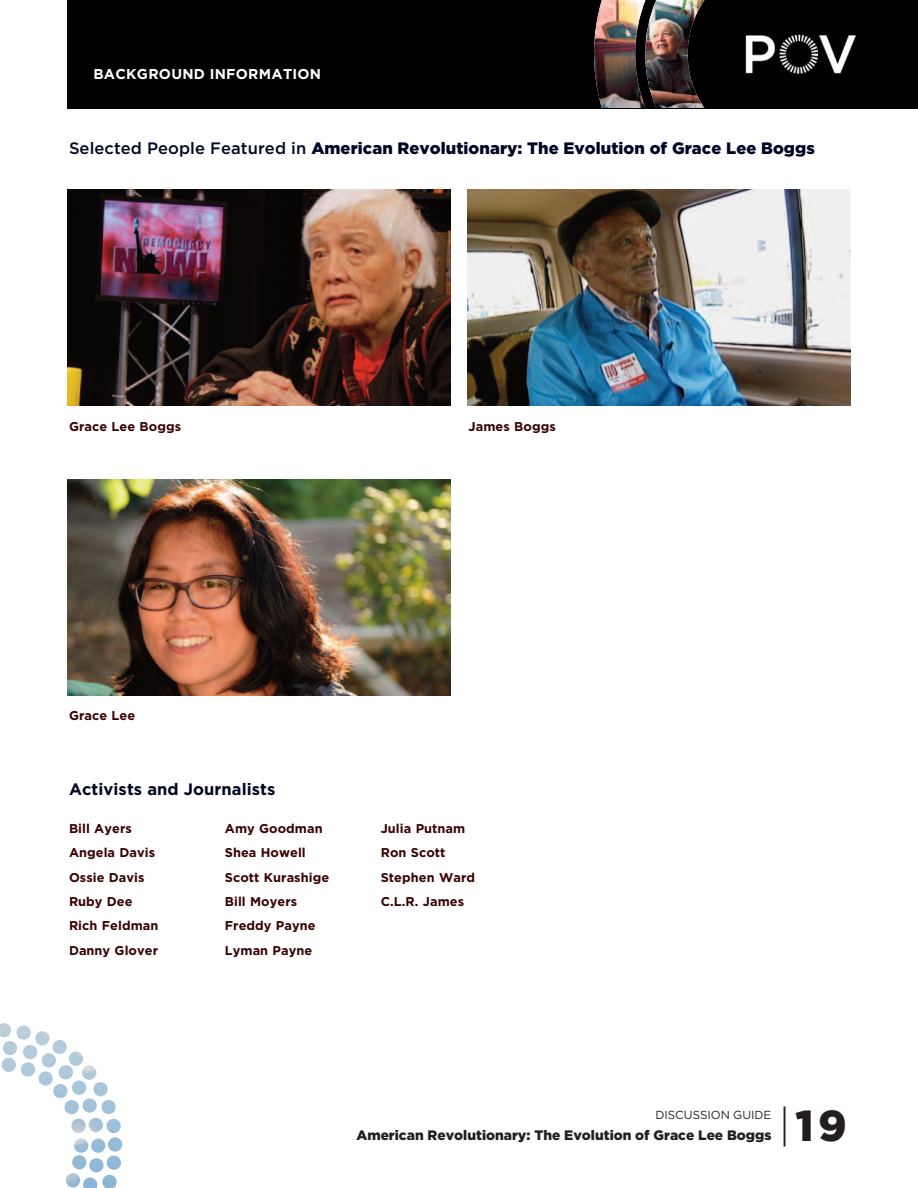
<style>
.page{position:relative;width:918px;height:1188px;background:#fff}
.page>*{position:absolute;margin:0;border:0;box-sizing:border-box;transform-origin:0 0}
.t1{font:900 43.35px "Gotham";color:#231f20}
.t2{font:900 16.5px "Gotham";letter-spacing:.005em;color:#000424}
.t3{font:700 16.5px "Gotham";letter-spacing:.005em;color:#000424}
.t4{font:700 14.25px "Gotham";letter-spacing:.02em;color:#fff}
.t5{font:900 13.65px "Gotham";color:#231f20}
.t6{font:700 12.75px/24.5px "Gotham";letter-spacing:.005em;color:#390000}
.t7{font:11.7px "Gotham";color:#231f20}
.s1{font-weight:500}
.s2{font-weight:300}
</style>
<div class="page">
<div style="left:68px;top:0;width:850px;height:108px;background:#000"></div>
<img style="left:745px;top:33px;width:112px;height:43px">
<img style="left:594px;top:0;width:110px;height:108px">
<svg style="left:65px;top:1087px;width:57px;height:101px"></svg>
<img style="left:0;top:1023px;width:107px;height:110px">
<img style="left:68px;top:190px;width:383px;height:216px">
<img style="left:467px;top:190px;width:383px;height:216px">
<img style="left:68px;top:479px;width:383px;height:216px">
<p class="t4" style="left:93px;top:66px;width:229px">BACKGROUND INFORMATION</p>
<p class="t2" style="left:69px;top:139px;width:747px"><span class="s1">Selected People Featured in</span> American Revolutionary: The Evolution of Grace Lee Boggs</p>
<p class="t6" style="left:69px;top:414px;width:114px">Grace Lee Boggs</p>
<p class="t6" style="left:469px;top:414px;width:89px">James Boggs</p>
<p class="t6" style="left:69px;top:703px;width:68px">Grace Lee</p>
<p class="t3" style="left:69px;top:779px;width:208px">Activists and Journalists</p>
<p class="t6" style="left:69px;top:816px;width:91px">Bill Ayers<br>Angela Davis<br>Ossie Davis<br>Ruby Dee<br>Rich Feldman<br>Danny Glover</p>
<p class="t6" style="left:225px;top:816px;width:106px">Amy Goodman<br>Shea Howell<br>Scott Kurashige<br>Bill Moyers<br>Freddy Payne<br>Lyman Payne</p>
<p class="t6" style="left:381px;top:816px;width:96px">Julia Putnam<br>Ron Scott<br>Stephen Ward<br>C.L.R. James</p>
<p class="t7" style="left:655px;top:1108px;width:117px">DISCUSSION GUIDE</p>
<p class="t5" style="left:356px;top:1127px;width:417px">American Revolutionary: The Evolution of Grace Lee Boggs</p>
<h1 class="t1" style="left:779px;top:1100px;width:70px"><span class="s2">|</span>19</h1>
</div>
